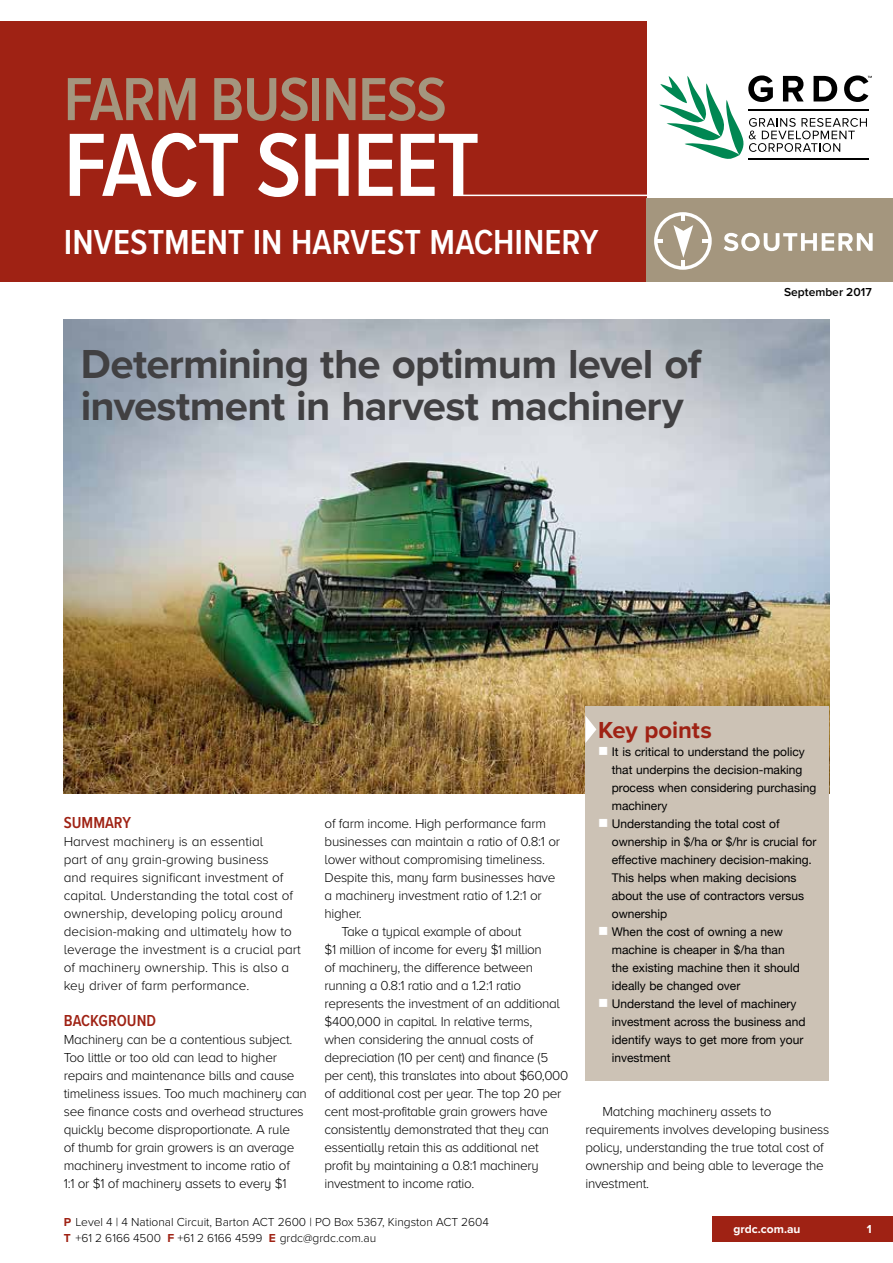
<style>
.page{position:relative;width:893px;height:1263px;background:#fff}
.page>*{position:absolute;margin:0;border:0;box-sizing:border-box;transform-origin:0 0}
.t1{font:600 93px "Proxima Nova Cond";letter-spacing:-.02em;color:#fff}
.t2{font:600 63px "Proxima Nova Cond";letter-spacing:-.02em;color:#a4967e}
.t3{font:700 42px/42px "Proxima Nova";letter-spacing:-.02em;color:#414042}
.t4{font:600 36px "Proxima Nova Cond";color:#fff}
.t5{font:700 24px "Proxima Nova";letter-spacing:-.005em;color:#9f2214}
.t6{font:600 16.5px "Proxima Nova Cond";color:#9f2214}
.t7{font:300 13.5px/18px "Proxima Nova A";letter-spacing:-.02em;color:#000}
.t8{font:300 13.5px/18px "Proxima Nova A";color:#000}
.t9{font:12px/18px "Helvetica Neue";color:#000}
.t10{font:300 12px/16.5px "Proxima Nova";color:#000}
.t11{font:600 12px "Proxima Nova";color:#000}
.t12{font:700 12px "Proxima Nova";color:#fff}
.s1{font-weight:700;color:#9f2214}
.s2{color:#fff}
</style>
<div class="page">
<div style="left:712px;top:1216px;width:181px;height:26px;background:#9f2214"></div>
<div style="left:0;top:21px;width:646px;height:261px;background:#9f2214"></div>
<svg style="left:659px;top:75px;width:213px;height:84px"></svg>
<hr style="left:453px;top:195px;width:440px;height:1px;background:#fff">
<div style="left:646px;top:198px;width:247px;height:84px;background:#a4967e"></div>
<svg style="left:724px;top:233px;width:149px;height:18px"></svg>
<svg style="left:654px;top:212px;width:58px;height:58px"></svg>
<img style="left:64px;top:320px;width:765px;height:473px">
<div style="left:585px;top:706px;width:244px;height:375px;background:#ccc2b5"></div>
<svg style="left:585px;top:716px;width:11px;height:27px"></svg>
<h2 class="t2" style="left:64px;top:53px;width:384px">FARM BUSINESS</h2>
<h1 class="t1" style="left:64px;top:96px;width:417px">FACT SHEET</h1>
<h3 class="t4" style="left:64px;top:216px;width:536px">INVESTMENT IN HARVEST MACHINERY</h3>
<h3 class="t3" style="left:81px;top:342px;width:622px">Determining the optimum level of investment in harvest machinery</h3>
<p class="t11" style="left:784px;top:283px;width:89px">September 2017</p>
<p class="t6" style="left:64px;top:810px;width:69px">SUMMARY</p>
<p class="t8" style="left:64px;top:832px;width:239px">Harvest machinery is an essential<br>part of any grain-growing business<br>and requires significant investment of capital. Understanding the total cost of ownership, developing policy around decision-making and ultimately how to leverage the investment is a crucial part of machinery ownership. This is also a key driver of farm performance.</p>
<p class="t6" style="left:64px;top:1008px;width:94px">BACKGROUND</p>
<p class="t7" style="left:64px;top:1030px;width:245px">Machinery can be a contentious subject.<br>Too little or too old can lead to higher repairs and maintenance bills and cause timeliness issues. Too much machinery can see finance costs and overhead structures quickly become disproportionate. A rule<br>of thumb for grain growers is an average machinery investment to income ratio of<br>1:1 or $1 of machinery assets to every $1</p>
<p class="t7" style="left:325px;top:814px;width:223px">of farm income. High performance farm</p>
<p class="t7" style="left:325px;top:832px;width:237px">businesses can maintain a ratio of 0.8:1 or</p>
<p class="t7" style="left:325px;top:850px;width:222px">lower without compromising timeliness.</p>
<p class="t7" style="left:325px;top:868px;width:232px">Despite this, many farm businesses have</p>
<p class="t7" style="left:325px;top:886px;width:219px">a machinery investment ratio of 1.2:1 or</p>
<p class="t7" style="left:325px;top:904px;width:39px">higher.</p>
<p class="t7" style="left:342px;top:922px;width:181px">Take a typical example of about</p>
<p class="t7" style="left:325px;top:940px;width:219px">$1 million of income for every $1 million</p>
<p class="t7" style="left:325px;top:958px;width:210px">of machinery, the difference between</p>
<p class="t7" style="left:325px;top:976px;width:198px">running a 0.8:1 ratio and a 1.2:1 ratio</p>
<p class="t7" style="left:325px;top:994px;width:237px">represents the investment of an additional</p>
<p class="t7" style="left:325px;top:1012px;width:209px">$400,000 in capital. In relative terms,</p>
<p class="t7" style="left:325px;top:1030px;width:210px">when considering the annual costs of</p>
<p class="t7" style="left:325px;top:1048px;width:225px">depreciation (10 per cent) and finance (5</p>
<p class="t7" style="left:325px;top:1066px;width:245px">per cent), this translates into about $60,000</p>
<p class="t7" style="left:325px;top:1084px;width:238px">of additional cost per year. The top 20 per</p>
<p class="t7" style="left:325px;top:1102px;width:225px">cent most-profitable grain growers have</p>
<p class="t7" style="left:325px;top:1120px;width:226px">consistently demonstrated that they can</p>
<p class="t7" style="left:325px;top:1138px;width:216px">essentially retain this as additional net</p>
<p class="t7" style="left:325px;top:1156px;width:216px">profit by maintaining a 0.8:1 machinery</p>
<p class="t7" style="left:325px;top:1174px;width:151px">investment to income ratio.</p>
<p class="t10" style="left:64px;top:1213px;width:427px"><span class="s1">P</span> Level 4 | 4 National Circuit, Barton ACT 2600 | PO Box 5367, Kingston ACT 2604<br><span class="s1">T</span> +61 2 6166 4500 <span class="s1">F</span> +61 2 6166 4599 <span class="s1">E</span> grdc@grdc.com.au</p>
<h3 class="t5" style="left:598px;top:712px;width:115px">Key points</h3>
<p class="t9" style="left:612px;top:743px;width:206px;text-indent:-14px"><span class="s2">■</span> It is critical to understand the policy that underpins the decision-making process when considering purchasing machinery</p>
<p class="t9" style="left:612px;top:815px;width:206px;text-indent:-14px"><span class="s2">■</span> Understanding the total cost of ownership in $/ha or $/hr is crucial for effective machinery decision-making.<br>This helps when making decisions about the use of contractors versus ownership</p>
<p class="t9" style="left:612px;top:923px;width:190px;text-indent:-14px"><span class="s2">■</span> When the cost of owning a new machine is cheaper in $/ha than the existing machine then it should ideally be changed over</p>
<p class="t9" style="left:612px;top:995px;width:195px;text-indent:-14px"><span class="s2">■</span> Understand the level of machinery investment across the business and identify ways to get more from your investment</p>
<p class="t7" style="left:585px;top:1102px;width:245px;text-indent:17px">Matching machinery assets to requirements involves developing business policy, understanding the true total cost of ownership and being able to leverage the investment.</p>
<p class="t12" style="left:733px;top:1220px;width:69px">grdc.com.au</p>
<p class="t12" style="left:867px;top:1220px;width:6px">1</p>
</div>
